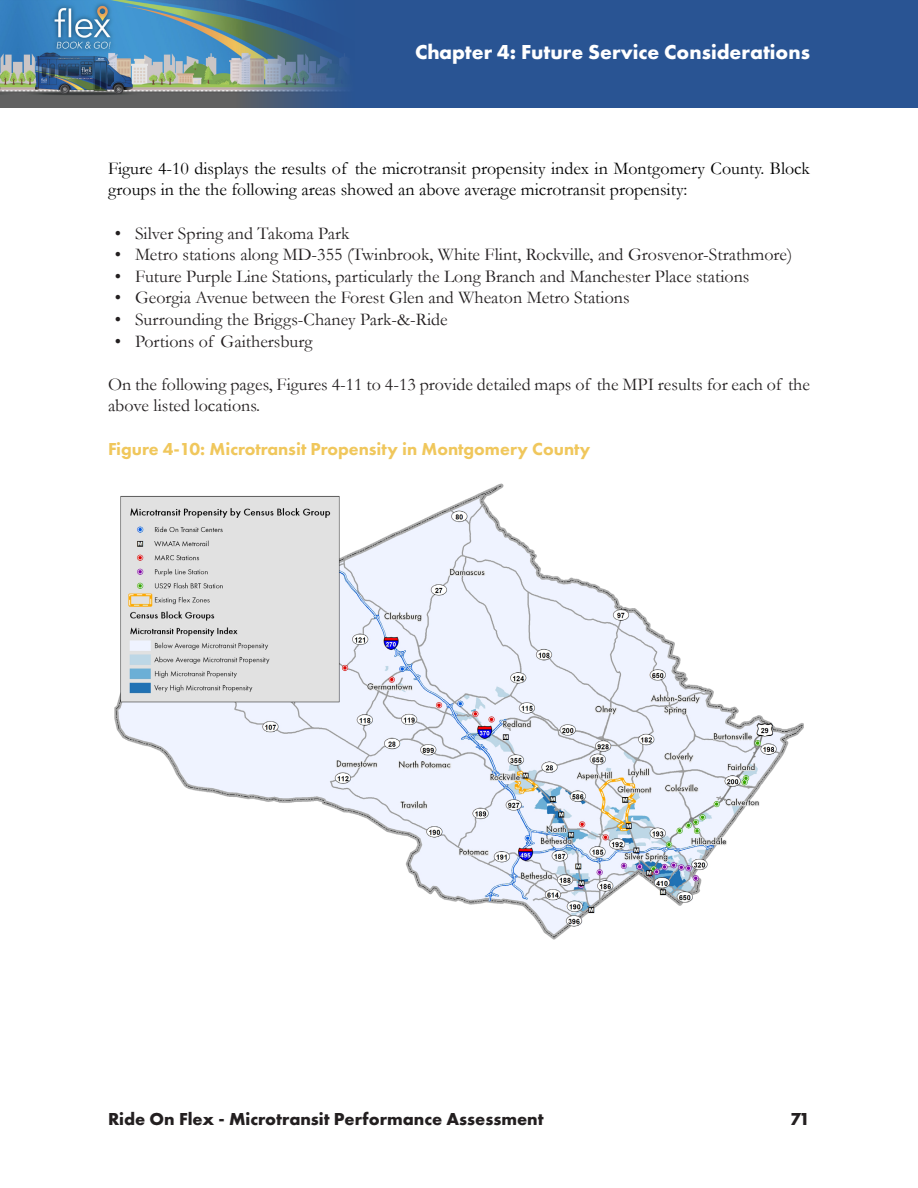
<style>
.page{position:relative;width:918px;height:1188px;background:#fff}
.page>*{position:absolute;margin:0;border:0;box-sizing:border-box;transform-origin:0 0}
.t1{font:700 21px "Futura PT";color:#fff}
.t2{font:18px/21.6px "Garamond";color:#231f20}
.t3{font:18px/21.6px "Garamond";color:#000}
.t4{font:800 18px "Futura PT";color:#f0c75c}
.t5{font:700 18px "Futura PT";color:#231f20}
</style>
<div class="page">
<div style="left:0;top:0;width:918px;height:108px;background:#295493"></div>
<img style="left:0;top:0;width:234px;height:107px">
<svg style="left:234px;top:0;width:111px;height:108px"></svg>
<img style="left:114px;top:483px;width:690px;height:457px">
<p class="t1" style="left:415px;top:38px;width:396px">Chapter 4: Future Service Considerations</p>
<p class="t3" style="left:108px;top:157px;width:704px">Figure 4-10 displays the results of the microtransit propensity index in Montgomery County. Block groups in the the following areas showed an above average microtransit propensity:</p>
<p class="t2" style="left:115px;top:222px;width:236px">• Silver Spring and Takoma Park</p>
<p class="t2" style="left:115px;top:243px;width:679px">• Metro stations along MD-355 (Twinbrook, White Flint, Rockville, and Grosvenor-Strathmore)</p>
<p class="t2" style="left:115px;top:265px;width:636px">• Future Purple Line Stations, particularly the Long Branch and Manchester Place stations</p>
<p class="t2" style="left:115px;top:286px;width:516px">• Georgia Avenue between the Forest Glen and Wheaton Metro Stations</p>
<p class="t2" style="left:115px;top:308px;width:335px">• Surrounding the Briggs-Chaney Park-&amp;-Ride</p>
<p class="t2" style="left:115px;top:330px;width:199px">• Portions of Gaithersburg</p>
<p class="t2" style="left:108px;top:373px;width:703px">On the following pages, Figures 4-11 to 4-13 provide detailed maps of the MPI results for each of the above listed locations.</p>
<p class="t4" style="left:108px;top:437px;width:484px">Figure 4-10: Microtransit Propensity in Montgomery County</p>
<p class="t5" style="left:108px;top:1107px;width:437px">Ride On Flex - Microtransit Performance Assessment</p>
<p class="t5" style="left:790px;top:1107px;width:21px">71</p>
</div>
